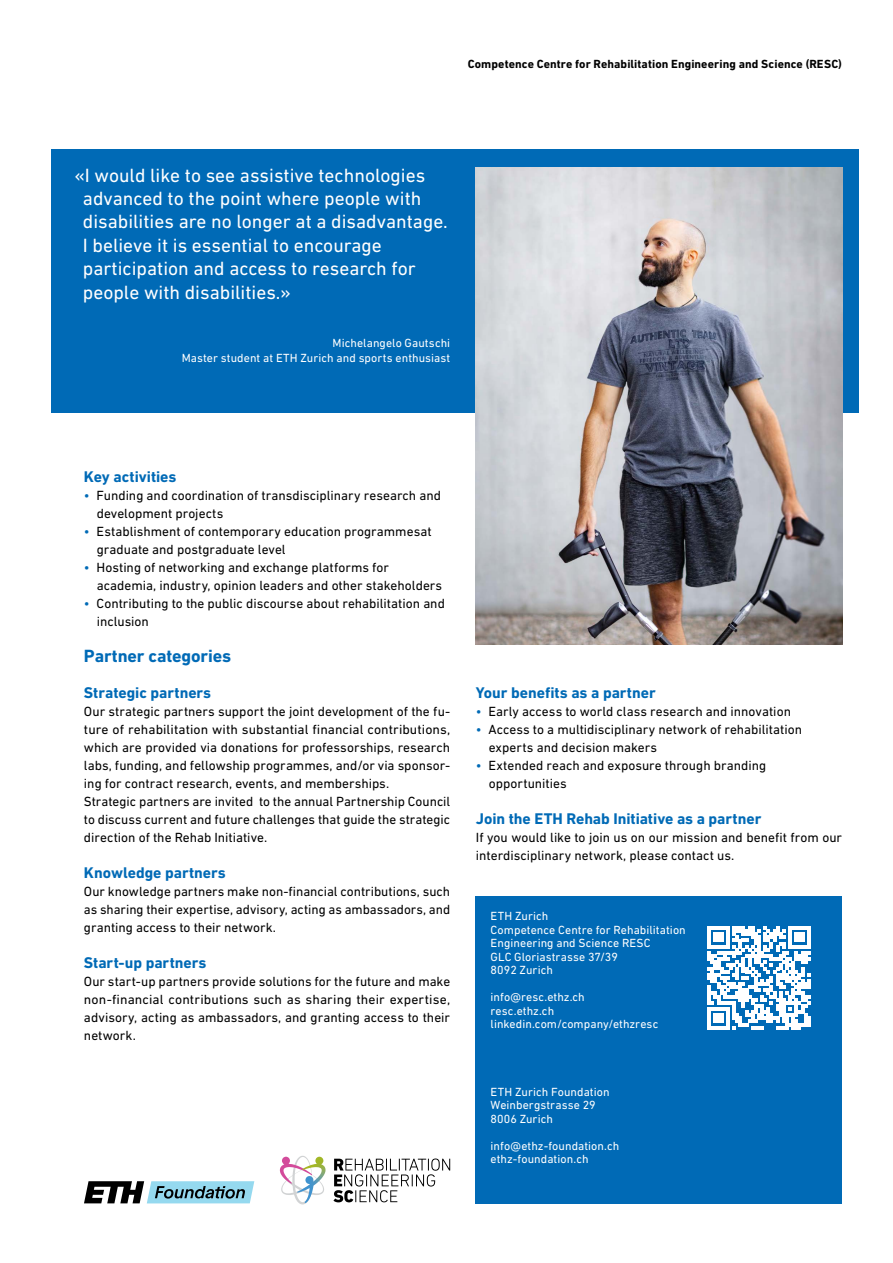
<style>
.page{position:relative;width:893px;height:1263px;background:#fff}
.page>*{position:absolute;margin:0;border:0;box-sizing:border-box;transform-origin:0 0}
.Zitat{font:19.5px/23.4px "DIN Next W1 G";color:#fff}
.Titel{font:700 18px "DIN Next W1 G";letter-spacing:-.01em;color:#006ab6}
.Untertitel{font:700 15.75px "DIN Next W1 G";letter-spacing:-.005em;color:#006ab6}
.Lauftext_Standard__B{font:700 15.75px "DIN Next W1 G";letter-spacing:-.005em;color:#006ab6}
.Lauftext_Standard__B-2{font:13.5px/18px "DIN Next W1 G";color:#000}
.Infotext_XS__DIN_Nex{font:12px "DIN Next W1 G";letter-spacing:.005em;color:#fff}
.Zitat_Verfasser{font:12px "DIN Next W1 G";letter-spacing:.005em;color:#fff}
.t1{font:700 12px "DIN Next W1 G";letter-spacing:.01em;color:#000}
.s1{color:#006ab6}
</style>
<div class="page">
<div style="left:476px;top:896px;width:366px;height:307px;background:#006ab6"></div>
<svg style="left:84px;top:1181px;width:170px;height:22px"></svg>
<svg style="left:280px;top:1156px;width:46px;height:48px"></svg>
<svg style="left:333px;top:1158px;width:117px;height:44px"></svg>
<div style="left:51px;top:149px;width:808px;height:263px;background:#006ab6"></div>
<img style="left:475px;top:167px;width:367px;height:477px">
<svg style="left:708px;top:926px;width:102px;height:103px"></svg>
<p class="t1" style="left:468px;top:57px;width:376px">Competence Centre for Rehabilitation Engineering and Science (RESC)</p>
<p class="Zitat" style="left:83px;top:163px;width:366px;text-indent:-9px">«I would like to see assistive technologies advanced to the point where people with disabilities are no longer at a disadvantage.<br>I believe it is essential to encourage participation and access to research for people with disabilities.»</p>
<p class="Zitat_Verfasser" style="left:333px;top:336px;width:119px">Michelangelo Gautschi</p>
<p class="Zitat_Verfasser" style="left:182px;top:351px;width:270px">Master student at ETH Zurich and sports enthusiast</p>
<p class="Untertitel" style="left:84px;top:467px;width:94px">Key activities</p>
<p class="Lauftext_Standard__B-2" style="left:97px;top:486px;width:346px;text-indent:-13px"><span class="s1">•</span> Funding and coordination of transdisciplinary research and development projects</p>
<p class="Lauftext_Standard__B-2" style="left:97px;top:522px;width:337px;text-indent:-13px"><span class="s1">•</span> Establishment of contemporary education programmesat graduate and postgraduate level</p>
<p class="Lauftext_Standard__B-2" style="left:97px;top:558px;width:347px;text-indent:-13px"><span class="s1">•</span> Hosting of networking and exchange platforms for academia, industry, opinion leaders and other stakeholders</p>
<p class="Lauftext_Standard__B-2" style="left:97px;top:594px;width:350px;text-indent:-13px"><span class="s1">•</span> Contributing to the public discourse about rehabilitation and inclusion</p>
<p class="Titel" style="left:84px;top:645px;width:149px">Partner categories</p>
<p class="Untertitel" style="left:84px;top:683px;width:129px">Strategic partners</p>
<p class="Lauftext_Standard__B-2" style="left:84px;top:702px;width:368px;text-align:justify">Our strategic partners support the joint development of the fu&shy;ture of rehabilitation with substantial financial contributions, which are provided via donations for professorships, research labs, funding, and fellowship programmes, and/or via sponsor&shy;ing for contract research, events, and memberships.</p>
<p class="Lauftext_Standard__B-2" style="left:84px;top:792px;width:368px;text-align:justify">Strategic partners are invited to the annual Partnership Council to discuss current and future challenges that guide the strategic direction of the Rehab Initiative.</p>
<p class="Lauftext_Standard__B" style="left:84px;top:863px;width:143px">Knowledge partners</p>
<p class="Lauftext_Standard__B-2" style="left:84px;top:882px;width:368px;text-align:justify">Our knowledge partners make non-financial contributions, such as sharing their expertise, advisory, acting as ambassadors, and granting access to their network.</p>
<p class="Lauftext_Standard__B" style="left:84px;top:953px;width:124px">Start-up partners</p>
<p class="Lauftext_Standard__B-2" style="left:84px;top:972px;width:368px;text-align:justify">Our start-up partners provide solutions for the future and make non-financial contributions such as sharing their expertise, advisory, acting as ambassadors, and granting access to their network.</p>
<p class="Lauftext_Standard__B" style="left:476px;top:683px;width:181px">Your benefits as a partner</p>
<p class="Lauftext_Standard__B-2" style="left:476px;top:702px;width:317px"><span class="s1">•</span> Early access to world class research and innovation</p>
<p class="Lauftext_Standard__B-2" style="left:489px;top:720px;width:315px;text-indent:-13px"><span class="s1">•</span> Access to a multidisciplinary network of rehabilitation experts and decision makers</p>
<p class="Lauftext_Standard__B-2" style="left:489px;top:756px;width:279px;text-indent:-13px"><span class="s1">•</span> Extended reach and exposure through branding opportunities</p>
<p class="Untertitel" style="left:476px;top:809px;width:287px">Join the ETH Rehab Initiative as a partner</p>
<p class="Lauftext_Standard__B-2" style="left:476px;top:828px;width:368px">If you would like to join us on our mission and benefit from our interdisciplinary network, please contact us.</p>
<p class="Infotext_XS__DIN_Nex" style="left:491px;top:909px;width:59px">ETH Zurich</p>
<p class="Infotext_XS__DIN_Nex" style="left:491px;top:922px;width:197px">Competence Centre for Rehabilitation</p>
<p class="Infotext_XS__DIN_Nex" style="left:491px;top:936px;width:162px">Engineering and Science RESC</p>
<p class="Infotext_XS__DIN_Nex" style="left:491px;top:949px;width:129px">GLC Gloriastrasse 37/39</p>
<p class="Infotext_XS__DIN_Nex" style="left:491px;top:963px;width:64px">8092 Zurich</p>
<p class="Infotext_XS__DIN_Nex" style="left:491px;top:990px;width:96px">info@resc.ethz.ch</p>
<p class="Infotext_XS__DIN_Nex" style="left:491px;top:1003px;width:65px">resc.ethz.ch</p>
<p class="Infotext_XS__DIN_Nex" style="left:491px;top:1017px;width:169px">linkedin.com/company/ethzresc</p>
<p class="Infotext_XS__DIN_Nex" style="left:491px;top:1084px;width:120px">ETH Zurich Foundation</p>
<p class="Infotext_XS__DIN_Nex" style="left:491px;top:1098px;width:107px">Weinbergstrasse 29</p>
<p class="Infotext_XS__DIN_Nex" style="left:491px;top:1111px;width:64px">8006 Zurich</p>
<p class="Infotext_XS__DIN_Nex" style="left:491px;top:1138px;width:130px">info@ethz-foundation.ch</p>
<p class="Infotext_XS__DIN_Nex" style="left:491px;top:1152px;width:99px">ethz-foundation.ch</p>
</div>
